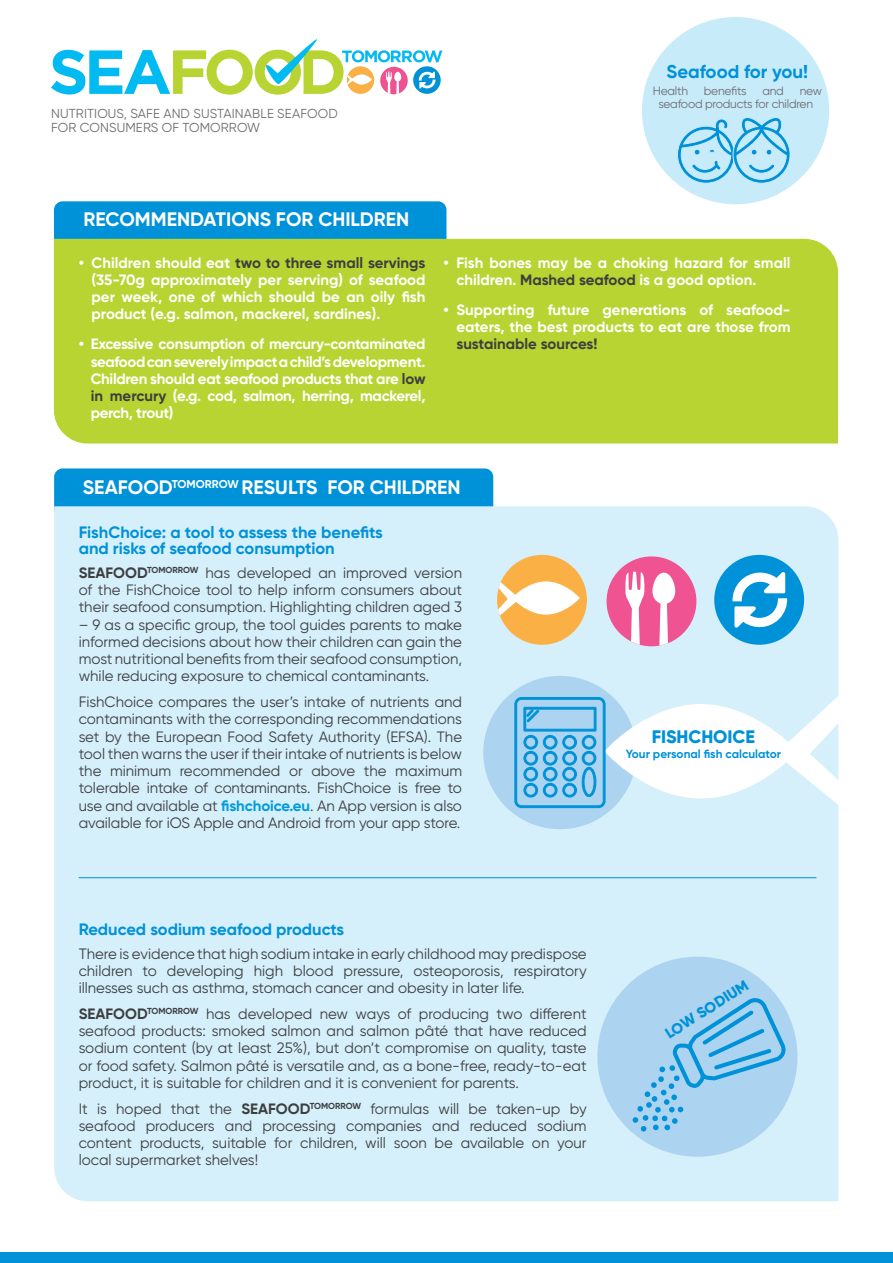
<style>
.page{position:relative;width:893px;height:1263px;background:#fff}
.page>*{position:absolute;margin:0;border:0;box-sizing:border-box;transform-origin:0 0}
.t1{font:700 19.5px "Gilroy";color:#fff}
.t2{font:700 18.6px "Gilroy";color:#0092d8}
.t3{font:800 18.15px "Gilroy";color:#0092d8}
.t4{font:700 16.5px/16.5px "Gilroy";color:#0092d8}
.t5{font:15px/17.2px "Gilroy";color:#3e3e3f;text-align:justify}
.t6{font:700 15px/17.2px "Gilroy";color:#fff;text-align:justify}
.t7{font:800 15px "Gilroy";color:#0092d8}
.t8{font:13.05px/14.2px "Gilroy";letter-spacing:.01em;color:#6c6d70}
.t9{font:12px/13.2px "Gilroy";letter-spacing:-.02em;color:#6c6d70}
.t10{font:700 11.85px "Gilroy";color:#0092d8}
.s1{color:#3e3e3f}
.s2{font-weight:700}
.s3{font-weight:700;color:#009adb}
</style>
<div class="page">
<div style="left:54px;top:468px;width:439px;height:49px;background:#0092d8;border-radius:9px"></div>
<div style="left:54px;top:506px;width:784px;height:695px;background:#d5effb"></div>
<div style="left:0;top:1252px;width:893px;height:11px;background:#0092d8"></div>
<svg style="left:51px;top:39px;width:391px;height:56px"></svg>
<div style="left:497px;top:555px;width:90px;height:90px;background:#fbb046;border-radius:50%"></div>
<svg style="left:498px;top:581px;width:82px;height:34px"></svg>
<div style="left:607px;top:556px;width:89px;height:90px;background:#ef5391;border-radius:50%"></div>
<svg style="left:625px;top:572px;width:19px;height:73px"></svg>
<svg style="left:652px;top:573px;width:23px;height:73px"></svg>
<div style="left:714px;top:555px;width:90px;height:90px;background:#0092d8;border-radius:50%"></div>
<svg style="left:732px;top:572px;width:55px;height:56px"></svg>
<div style="left:483px;top:676px;width:154px;height:153px;background:#acd4f0;border-radius:50%"></div>
<svg style="left:514px;top:689px;width:325px;height:120px"></svg>
<div style="left:54px;top:201px;width:392px;height:49px;background:#0092d8;border-radius:9px"></div>
<div style="left:52px;top:239px;width:786px;height:204px;background:#b8d432"></div>
<div style="left:597px;top:957px;width:200px;height:200px;background:#acd4f0;border-radius:50%"></div>
<svg style="left:632px;top:998px;width:154px;height:133px"></svg>
<hr style="left:79px;top:877px;width:737px;height:1px;background:#0092d8">
<div style="left:644px;top:19px;width:183px;height:183px;background:#c8ebfa;border-radius:50%"></div>
<div style="left:642px;top:17px;width:187px;height:187px;border:4px solid #c8ebfa;border-radius:50%"></div>
<svg style="left:677px;top:117px;width:113px;height:67px"></svg>
<p class="t8" style="left:51px;top:106px;width:288px">NUTRITIOUS, SAFE AND SUSTAINABLE SEAFOOD<br>FOR CONSUMERS OF TOMORROW</p>
<p class="t2" style="left:666px;top:60px;width:143px">Seafood for you!</p>
<p class="t9" style="left:653px;top:84px;width:37px">Health</p>
<p class="t9" style="left:704px;top:84px;width:44px">benefits</p>
<p class="t9" style="left:762px;top:84px;width:23px">and</p>
<p class="t9" style="left:658px;top:84px;width:165px;text-indent:141px">new seafood products for children</p>
<p class="t1" style="left:83px;top:207px;width:327px">RECOMMENDATIONS FOR CHILDREN</p>
<p class="t6" style="left:92px;top:254px;width:335px;text-indent:-13px">• Children should eat <span class="s1">two to three small servings </span>(35-70g approximately per serving) of seafood per week, one of which should be an oily fish product (e.g. salmon, mackerel, sardines).</p>
<p class="t6" style="left:91px;top:335px;width:336px;text-indent:-12px">• Excessive consumption of mercury-contaminated seafood can severely impact a child’s development.<br>Children should eat seafood products that are <span class="s1">low in mercury</span> (e.g. cod, salmon, herring, mackerel, perch, trout)</p>
<p class="t6" style="left:456px;top:254px;width:336px;text-indent:-13px">• Fish bones may be a choking hazard for small children. <span class="s1">Mashed seafood</span> is a good option.</p>
<p class="t6" style="left:456px;top:301px;width:335px;text-indent:-13px">• Supporting future generations of seafood&shy;eaters, the best products to eat are those from <span class="s1">sustainable sources!</span></p>
<p class="t1" style="left:83px;top:475px;width:379px">SEAFOOD<sup>TOMORROW</sup> RESULTS FOR CHILDREN</p>
<p class="t4" style="left:79px;top:524px;width:306px">FishChoice: a tool to assess the benefits and risks of seafood consumption</p>
<p class="t5" style="left:79px;top:564px;width:385px"><span class="s2">SEAFOOD</span><sup>TOMORROW</sup> has developed an improved version of the FishChoice tool to help inform consumers about their seafood consumption. Highlighting children aged 3</p>
<p class="t5" style="left:79px;top:616px;width:385px">– 9 as a specific group, the tool guides parents to make informed decisions about how their children can gain the most nutritional benefits from their seafood consumption, while reducing exposure to chemical contaminants.</p>
<p class="t5" style="left:79px;top:693px;width:385px">FishChoice compares the user’s intake of nutrients and contaminants with the corresponding recommendations set by the European Food Safety Authority (EFSA). The tool then warns the user if their intake of nutrients is below the minimum recommended or above the maximum tolerable intake of contaminants. FishChoice is free to use and available at <span class="s3">fishchoice.eu</span>. An App version is also available for iOS Apple and Android from your app store.</p>
<p class="t4" style="left:79px;top:921px;width:267px">Reduced sodium seafood products</p>
<p class="t5" style="left:79px;top:944px;width:509px">There is evidence that high sodium intake in early childhood may predispose children to developing high blood pressure, osteoporosis, respiratory illnesses such as asthma, stomach cancer and obesity in later life.</p>
<p class="t5" style="left:79px;top:1005px;width:509px"><span class="s2">SEAFOOD</span><sup>TOMORROW</sup> has developed new ways of producing two different seafood products: smoked salmon and salmon pâté that have reduced sodium content (by at least 25%), but don’t compromise on quality, taste or food safety. Salmon pâté is versatile and, as a bone-free, ready-to-eat product, it is suitable for children and it is convenient for parents.</p>
<p class="t5" style="left:79px;top:1100px;width:509px">It is hoped that the <span class="s2">SEAFOOD</span><sup>TOMORROW</sup> formulas will be taken-up by seafood producers and processing companies and reduced sodium content products, suitable for children, will soon be available on your local supermarket shelves!</p>
<p class="t3" style="left:652px;top:725px;width:105px">FISHCHOICE</p>
<p class="t10" style="left:626px;top:746px;width:157px">Your personal fish calculator</p>
<p class="t7" style="left:662px;top:1027px;width:97px;rotate:-33deg">LOW SODIUM</p>
</div>
